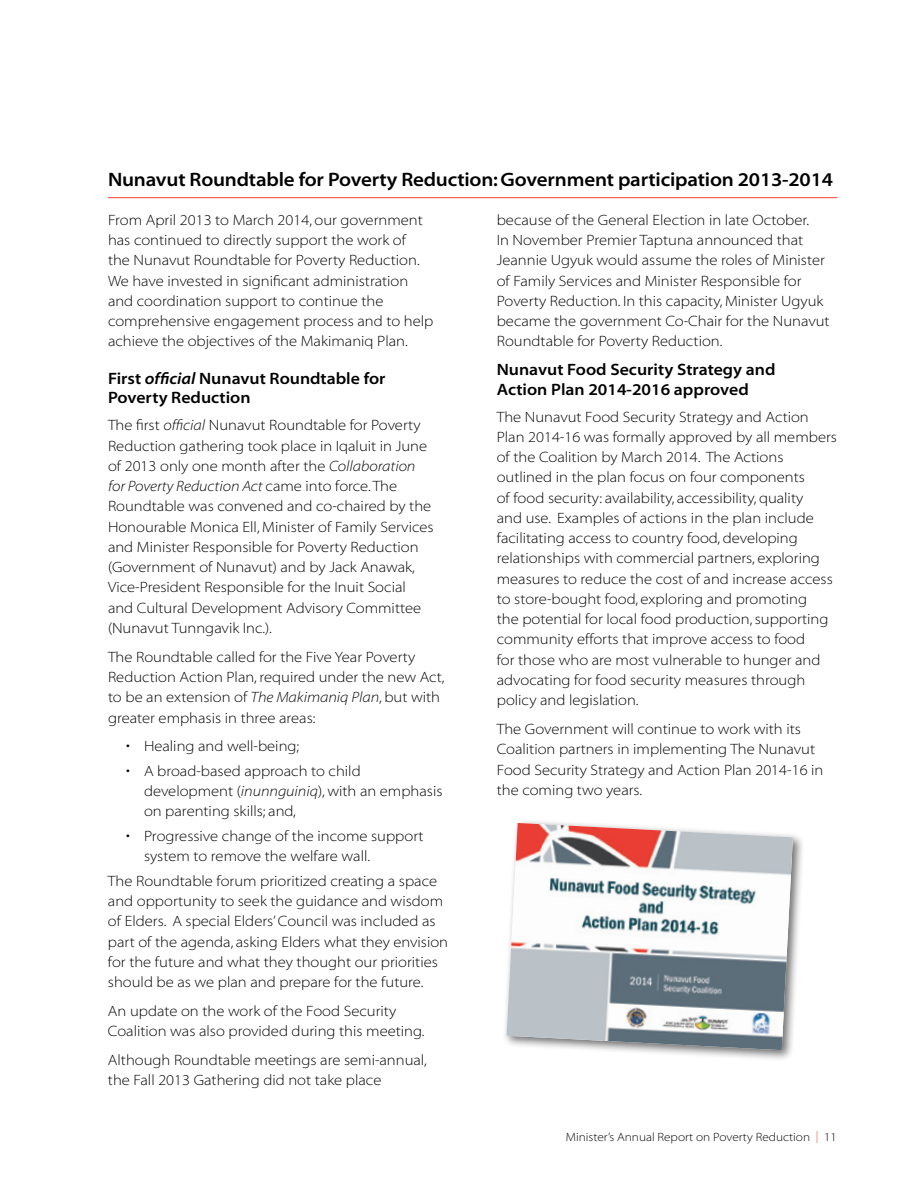
<style>
.page{position:relative;width:918px;height:1188px;background:#fff}
.page>*{position:absolute;margin:0;border:0;box-sizing:border-box;transform-origin:0 0}
.t1{font:19.5px "Myriad MM 565 700";letter-spacing:-.01em;color:#000}
.t2{font:16.5px/19.8px "Myriad MM 565 700";color:#000}
.t3{font:15px/20.2px "Myriad MM 215 700";color:#000}
.t4{font:15px "Myriad MM It 215 700";color:#000}
.t5{font:12px "Myriad MM 215 700";color:#000}
.s1{font-family:"Myriad MM It 565 700"}
.s2{font-family:"Myriad MM It 215 700"}
.s3{font-family:"Myriad MM 215 700"}
.s4{color:#f04e37}
</style>
<div class="page">
<div style="left:502px;top:818px;width:302px;height:244px;background:#000;opacity:.57"></div>
<img style="left:507px;top:823px;width:286px;height:227px">
<hr style="left:108px;top:197px;width:729px;height:1px;background:#f04e37">
<h1 class="t1" style="left:108px;top:170px;width:727px">Nunavut Roundtable for Poverty Reduction: Government participation 2013-2014</h1>
<p class="t3" style="left:108px;top:211px;width:327px">From April 2013 to March 2014, our government has continued to directly support the work of<br>the Nunavut Roundtable for Poverty Reduction.<br>We have invested in significant administration and coordination support to continue the comprehensive engagement process and to help achieve the objectives of the Makimaniq Plan.</p>
<p class="t2" style="left:108px;top:369px;width:279px">First <span class="s1">official</span> Nunavut Roundtable for<br>Poverty Reduction</p>
<p class="t3" style="left:108px;top:416px;width:321px">The first <span class="s2">official</span> Nunavut Roundtable for Poverty<br>Reduction gathering took place in Iqaluit in June of 2013 only one month after the <span class="s2">Collaboration</span></p>
<p class="t4" style="left:108px;top:479px;width:291px">for Poverty Reduction Act <span class="s3">came into force. The</span></p>
<p class="t3" style="left:108px;top:497px;width:327px">Roundtable was convened and co-chaired by the Honourable Monica Ell, Minister of Family Services and Minister Responsible for Poverty Reduction (Government of Nunavut) and by Jack Anawak, Vice-President Responsible for the Inuit Social and Cultural Development Advisory Committee (Nunavut Tunngavik Inc.).</p>
<p class="t3" style="left:108px;top:647px;width:338px">The Roundtable called for the Five Year Poverty Reduction Action Plan, required under the new Act, to be an extension of <span class="s2">The Makimaniq Plan</span>, but with greater emphasis in three areas:</p>
<p class="t3" style="left:126px;top:737px;width:175px">• Healing and well-being;</p>
<p class="t3" style="left:144px;top:762px;width:300px;text-indent:-18px">• A broad-based approach to child development (<span class="s2">inunnguiniq</span>), with an emphasis on parenting skills; and,</p>
<p class="t3" style="left:144px;top:827px;width:281px;text-indent:-18px">• Progressive change of the income support system to remove the welfare wall.</p>
<p class="t3" style="left:108px;top:871px;width:342px">The Roundtable forum prioritized creating a space and opportunity to seek the guidance and wisdom of Elders. A special Elders’ Council was included as part of the agenda, asking Elders what they envision for the future and what they thought our priorities should be as we plan and prepare for the future.</p>
<p class="t3" style="left:108px;top:1002px;width:318px">An update on the work of the Food Security<br>Coalition was also provided during this meeting.</p>
<p class="t3" style="left:108px;top:1051px;width:320px">Although Roundtable meetings are semi-annual, the Fall 2013 Gathering did not take place</p>
<p class="t3" style="left:497px;top:211px;width:334px">because of the General Election in late October.<br>In November Premier Taptuna announced that Jeannie Ugyuk would assume the roles of Minister of Family Services and Minister Responsible for Poverty Reduction. In this capacity, Minister Ugyuk became the government Co-Chair for the Nunavut Roundtable for Poverty Reduction.</p>
<p class="t2" style="left:497px;top:360px;width:280px">Nunavut Food Security Strategy and<br>Action Plan 2014-2016 approved</p>
<p class="t3" style="left:497px;top:407px;width:342px">The Nunavut Food Security Strategy and Action Plan 2014-16 was formally approved by all members of the Coalition by March 2014. The Actions outlined in the plan focus on four components<br>of food security: availability, accessibility, quality<br>and use. Examples of actions in the plan include facilitating access to country food, developing relationships with commercial partners, exploring measures to reduce the cost of and increase access to store-bought food, exploring and promoting<br>the potential for local food production, supporting community efforts that improve access to food<br>for those who are most vulnerable to hunger and advocating for food security measures through policy and legislation.</p>
<p class="t3" style="left:497px;top:720px;width:328px">The Government will continue to work with its Coalition partners in implementing The Nunavut Food Security Strategy and Action Plan 2014-16 in the coming two years.</p>
<p class="t5" style="left:566px;top:1132px;width:273px">Minister’s Annual Report on Poverty Reduction <span class="s4">|</span> 11</p>
</div>
